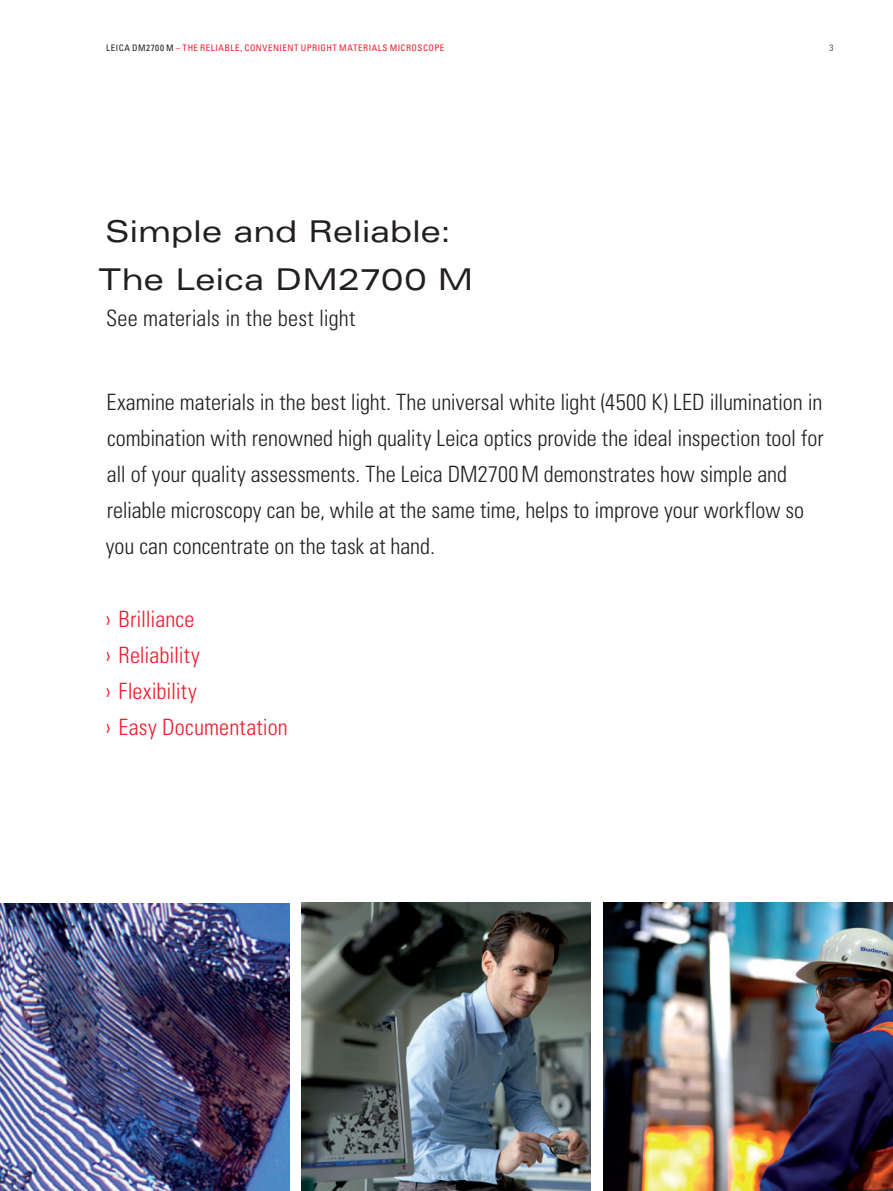
<style>
.page{position:relative;width:893px;height:1191px;background:#fff}
.page>*{position:absolute;margin:0;border:0;box-sizing:border-box;transform-origin:0 0}
.t1{font:expanded 30px/48px "Univers LT Std";letter-spacing:-.005em;color:#231f20}
.t2{font:300 condensed 22.5px/36px "Univers LT Std";letter-spacing:-.005em;color:#231f20}
.t3{font:300 condensed 22.5px/36px "Univers LT Std";letter-spacing:.005em;color:#ee1b2d}
.t4{font:condensed 9px "Univers LT Std";letter-spacing:.055em;color:#ee1b2d}
.t5{font:300 condensed 9px "Univers LT Std";color:#231f20}
.s1{color:#231f20}
</style>
<div class="page">
<img style="left:603px;top:902px;width:290px;height:289px">
<img style="left:302px;top:902px;width:289px;height:289px">
<img style="left:0;top:903px;width:289px;height:288px">
<p class="t4" style="left:106px;top:42px;width:338px"><span class="s1">LEICA DM2700 M</span> – THE RELIABLE, CONVENIENT UPRIGHT MATERIALS MICROSCOPE</p>
<p class="t5" style="left:829px;top:42px;width:5px">3</p>
<h1 class="t1" style="left:99px;top:207px;width:376px">Simple and Reliable:<br>The Leica DM2700 M</h1>
<p class="t2" style="left:106px;top:300px;width:251px">See materials in the best light</p>
<p class="t2" style="left:106px;top:384px;width:719px">Examine materials in the best light. The universal white light (4500 K) LED illumination in combination with renowned high quality Leica optics provide the ideal inspection tool for all of your quality assessments. The Leica DM2700M demonstrates how simple and reliable microscopy can be, while at the same time, helps to improve your workflow so you can concentrate on the task at hand.</p>
<p class="t3" style="left:106px;top:600px;width:184px">› Brilliance<br>› Reliability<br>› Flexibility<br>› Easy Documentation</p>
</div>
